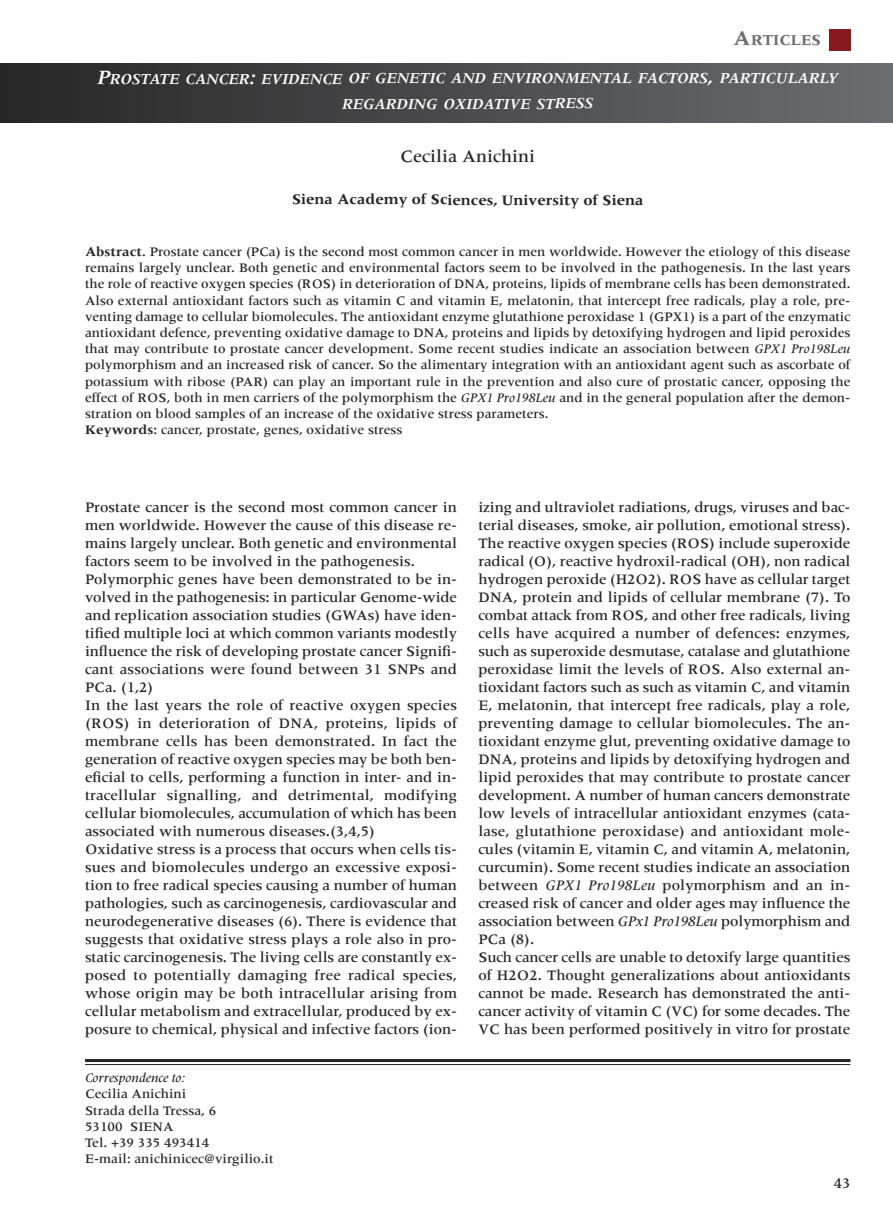
<style>
.page{position:relative;width:893px;height:1212px;background:#fff}
.page>*{position:absolute;margin:0;border:0;box-sizing:border-box;transform-origin:0 0}
.t1{font:500 18px "Meridien LT Std";color:#272627}
.t2{font:italic 700 15.75px/25.2px "Meridien LT Std";color:#fff;text-align:center}
.t3{font:700 15.75px "Meridien LT Std";color:#6d6e71}
.t4{font:500 15px/18px "Meridien LT Std";color:#272627}
.t5{font:700 15px "Meridien LT Std";color:#272627}
.t6{font:500 13.5px/16.2px "Meridien LT Std";color:#272627}
.t7{font:italic 500 13.5px "Meridien LT Std";color:#272627}
.s1{font-size:21px}
.s2{font-weight:700}
.s3{font-style:italic}
</style>
<div class="page">
<div style="left:829px;top:30px;width:21px;height:21px;background:#88191c"></div>
<hr style="left:85px;top:1059px;width:765px;height:3px;background:#272627">
<hr style="left:85px;top:1064px;width:765px;height:1px;background:#272627">
<div style="left:0;top:64px;width:893px;height:59px;background:linear-gradient(to right,#272627,#6b6d70)"></div>
<p class="t3" style="left:733px;top:33px;width:89px"><span class="s1">A</span>RTICLES</p>
<p class="t2" style="left:97px;top:67px;width:743px"><span class="s1">P</span>ROSTATE CANCER<span class="s1">:</span> EVIDENCE OF GENETIC AND ENVIRONMENTAL FACTORS<span class="s1">,</span> PARTICULARLY<br>REGARDING OXIDATIVE STRESS</p>
<p class="t1" style="left:400px;top:149px;width:136px">Cecilia Anichini</p>
<p class="t5" style="left:292px;top:194px;width:353px">Siena Academy of Sciences, University of Siena</p>
<p class="t6" style="left:85px;top:245px;width:767px"><span class="s2">Abstract.</span> Prostate cancer (PCa) is the second most common cancer in men worldwide. However the etiology of this disease remains largely unclear. Both genetic and environmental factors seem to be involved in the pathogenesis. In the last years the role of reactive oxygen species (ROS) in deterioration of DNA, proteins, lipids of membrane cells has been demonstrated.<br>Also external antioxidant factors such as vitamin C and vitamin E, melatonin, that intercept free radicals, play a role, pre&shy;venting damage to cellular biomolecules. The antioxidant enzyme glutathione peroxidase 1 (GPX1) is a part of the enzymatic antioxidant defence, preventing oxidative damage to DNA, proteins and lipids by detoxifying hydrogen and lipid peroxides that may contribute to prostate cancer development. Some recent studies indicate an association between <span class="s3">GPX1 Pro198Leu </span>polymorphism and an increased risk of cancer. So the alimentary integration with an antioxidant agent such as ascorbate of potassium with ribose (PAR) can play an important rule in the prevention and also cure of prostatic cancer, opposing the effect of ROS, both in men carriers of the polymorphism the <span class="s3">GPX1 Pro198Leu</span> and in the general population after the demon&shy;stration on blood samples of an increase of the oxidative stress parameters.<br><span class="s2">Keywords:</span> cancer, prostate, genes, oxidative stress</p>
<p class="t4" style="left:85px;top:499px;width:374px">Prostate cancer is the second most common cancer in men worldwide. However the cause of this disease re&shy;mains largely unclear. Both genetic and environmental factors seem to be involved in the pathogenesis.<br>Polymorphic genes have been demonstrated to be in&shy;volved in the pathogenesis: in particular Genome-wide and replication association studies (GWAs) have iden&shy;tified multiple loci at which common variants modestly influence the risk of developing prostate cancer Signifi&shy;cant associations were found between 31 SNPs and PCa. (1,2)<br>In the last years the role of reactive oxygen species (ROS) in deterioration of DNA, proteins, lipids of membrane cells has been demonstrated. In fact the generation of reactive oxygen species may be both ben&shy;eficial to cells, performing a function in inter- and in&shy;tracellular signalling, and detrimental, modifying cellular biomolecules, accumulation of which has been associated with numerous diseases.(3,4,5)<br>Oxidative stress is a process that occurs when cells tis&shy;sues and biomolecules undergo an excessive exposi&shy;tion to free radical species causing a number of human pathologies, such as carcinogenesis, cardiovascular and neurodegenerative diseases (6). There is evidence that suggests that oxidative stress plays a role also in pro&shy;static carcinogenesis. The living cells are constantly ex&shy;posed to potentially damaging free radical species, whose origin may be both intracellular arising from cellular metabolism and extracellular, produced by ex&shy;posure to chemical, physical and infective factors (ion-</p>
<p class="t4" style="left:478px;top:499px;width:374px">izing and ultraviolet radiations, drugs, viruses and bac&shy;terial diseases, smoke, air pollution, emotional stress).<br>The reactive oxygen species (ROS) include superoxide radical (O), reactive hydroxil-radical (OH), non radical hydrogen peroxide (H2O2). ROS have as cellular target DNA, protein and lipids of cellular membrane (7). To combat attack from ROS, and other free radicals, living cells have acquired a number of defences: enzymes, such as superoxide desmutase, catalase and glutathione peroxidase limit the levels of ROS. Also external an&shy;tioxidant factors such as such as vitamin C, and vitamin E, melatonin, that intercept free radicals, play a role, preventing damage to cellular biomolecules. The an&shy;tioxidant enzyme glut, preventing oxidative damage to DNA, proteins and lipids by detoxifying hydrogen and lipid peroxides that may contribute to prostate cancer development. A number of human cancers demonstrate low levels of intracellular antioxidant enzymes (cata&shy;lase, glutathione peroxidase) and antioxidant mole&shy;cules (vitamin E, vitamin C, and vitamin A, melatonin, curcumin). Some recent studies indicate an association between <span class="s3">GPX1 Pro198Leu</span> polymorphism and an in&shy;creased risk of cancer and older ages may influence the association between <span class="s3">GPx1 Pro198Leu</span> polymorphism and PCa (8).<br>Such cancer cells are unable to detoxify large quantities of H2O2. Thought generalizations about antioxidants cannot be made. Research has demonstrated the anti&shy;cancer activity of vitamin C (VC) for some decades. The VC has been performed positively in vitro for prostate</p>
<p class="t7" style="left:85px;top:1072px;width:101px">Correspondence to:</p>
<p class="t6" style="left:85px;top:1087px;width:190px">Cecilia Anichini<br>Strada della Tressa, 6<br>53100 SIENA<br>Tel. +39 335 493414<br>E-mail: anichinicec@virgilio.it</p>
<p class="t4" style="left:834px;top:1176px;width:18px">43</p>
</div>
